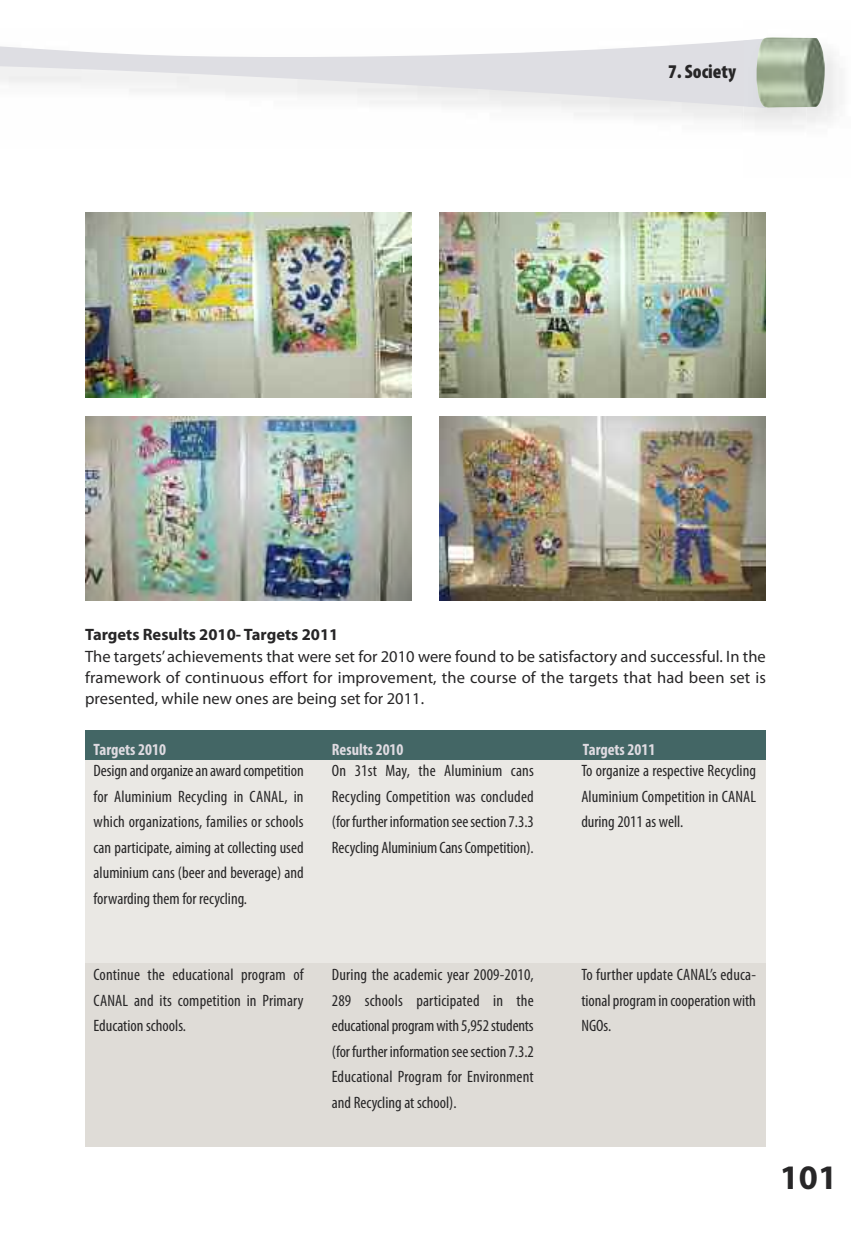
<style>
.page{position:relative;width:851px;height:1234px;background:#fff}
.page>*{position:absolute;margin:0;border:0;box-sizing:border-box;transform-origin:0 0}
.t1{font:700 34.5px "Myriad Pro";color:#272627}
.t2{font:900 condensed 19.5px "Myriad Pro";color:#272627}
.t3{font:condensed 16.5px/25.5px "Myriad Pro";color:#272627;text-align:justify}
.t4{font:16.5px/21px "Myriad Pro";color:#272627;text-align:justify}
.t5{font:700 condensed 16.5px "Myriad Pro";color:#dfdbe1}
.t6{font:700 16.5px "Myriad Pro";color:#272627}
</style>
<div class="page">
<div style="left:85px;top:738px;width:680px;height:263px;background:#eae8e4"></div>
<div style="left:85px;top:962px;width:680px;height:183px;background:#dfdcd7"></div>
<div style="left:85px;top:729px;width:680px;height:30px;background:#436665"></div>
<svg style="left:0;top:40px;width:743px;height:68px"></svg>
<div style="left:806px;top:52px;width:36px;height:71px;background:#f1f1f1"></div>
<img style="left:755px;top:37px;width:69px;height:71px">
<img style="left:85px;top:213px;width:326px;height:184px">
<img style="left:440px;top:213px;width:325px;height:184px">
<img style="left:85px;top:416px;width:326px;height:184px">
<img style="left:440px;top:416px;width:325px;height:184px">
<p class="t2" style="left:668px;top:64px;width:69px">7. Society</p>
<p class="t6" style="left:85px;top:628px;width:255px">Targets Results 2010- Targets 2011</p>
<p class="t4" style="left:85px;top:646px;width:682px">The targets’ achievements that were set for 2010 were found to be satisfactory and successful. In the framework of continuous effort for improvement, the course of the targets that had been set is presented, while new ones are being set for 2011.</p>
<p class="t5" style="left:94px;top:743px;width:74px">Targets 2010</p>
<p class="t5" style="left:332px;top:743px;width:73px">Results 2010</p>
<p class="t5" style="left:583px;top:743px;width:74px">Targets 2011</p>
<p class="t3" style="left:94px;top:759px;width:211px">Design and organize an award competition for Aluminium Recycling in CANAL, in which organizations, families or schools can participate, aiming at collecting used aluminium cans (beer and beverage) and forwarding them for recycling.</p>
<p class="t3" style="left:332px;top:759px;width:203px">On 31st May, the Aluminium cans Recycling Competition was concluded (for further information see section 7.3.3<br>Recycling Aluminium Cans Competition).</p>
<p class="t3" style="left:581px;top:759px;width:176px">To organize a respective Recycling Aluminium Competition in CANAL during 2011 as well.</p>
<p class="t3" style="left:94px;top:963px;width:211px">Continue the educational program of CANAL and its competition in Primary Education schools.</p>
<p class="t3" style="left:332px;top:963px;width:203px">During the academic year 2009-2010, 289 schools participated in the educational program with 5,952 students (for further information see section 7.3.2<br>Educational Program for Environment and Recycling at school).</p>
<p class="t3" style="left:581px;top:963px;width:176px">To further update CANAL’s educa&shy;tional program in cooperation with NGOs.</p>
<h1 class="t1" style="left:779px;top:1164px;width:59px">101</h1>
</div>
